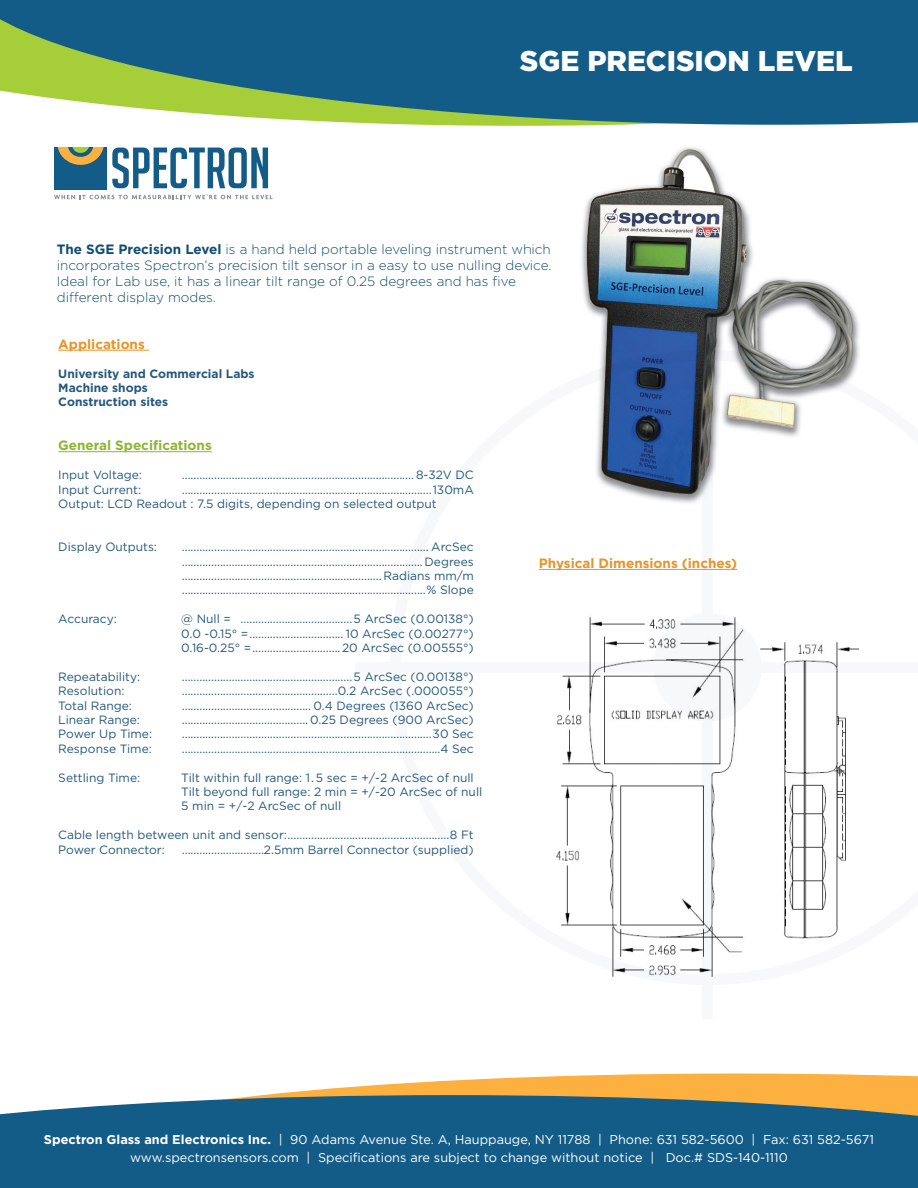
<style>
.page{position:relative;width:918px;height:1188px;background:#fff}
.page>*{position:absolute;margin:0;border:0;box-sizing:border-box;transform-origin:0 0}
.t1{font:900 28.5px "Gotham";color:#fff}
.t2{font:300 13.5px/16.2px "Gotham";color:#104d73}
.t3{font:700 13.5px "Gotham";color:#e59529}
.t4{font:700 13.5px "Gotham";color:#8fb431}
.t5{font:12.75px/18px "Gotham";color:#fff;text-align:center}
.t6{font:12px/14.4px "Gotham";color:#24587c}
.t7{font:700 12px "Gotham";color:#24587c}
.s1{font-weight:700}
</style>
<div class="page">
<svg style="left:264px;top:1074px;width:654px;height:21px;fill:#fbb03f"></svg>
<svg style="left:0;top:1095px;width:918px;height:93px;background:#236487"></svg>
<svg style="left:112px;top:148px;width:156px;height:40px"></svg>
<svg style="left:54px;top:194px;width:219px;height:5px"></svg>
<div style="left:54px;top:147px;width:53px;height:43px;background:#135c87"></div>
<svg style="left:58px;top:147px;width:46px;height:18px"></svg>
<hr style="left:58px;top:451px;width:154px;height:1px;background:#8fb431">
<hr style="left:58px;top:350px;width:91px;height:1px;background:#e59529">
<svg style="left:0;top:0;width:918px;height:125px;background:#347481"></svg>
<hr style="left:539px;top:569px;width:198px;height:1px;background:#e59529">
<img style="left:581px;top:147px;width:278px;height:356px">
<img style="left:556px;top:617px;width:302px;height:360px">
<p class="t1" style="left:520px;top:41px;width:334px">SGE PRECISION LEVEL</p>
<p class="t2" style="left:57px;top:241px;width:496px"><span class="s1">The SGE Precision Level</span> is a hand held portable leveling instrument which incorporates Spectron’s precision tilt sensor in a easy to use nulling device.<br>Ideal for Lab use, it has a linear tilt range of 0.25 degrees and has five different display modes.</p>
<p class="t3" style="left:58px;top:335px;width:88px">Applications</p>
<p class="t7" style="left:58px;top:365px;width:198px">University and Commercial Labs</p>
<p class="t7" style="left:58px;top:380px;width:91px">Machine shops</p>
<p class="t7" style="left:58px;top:394px;width:111px">Construction sites</p>
<p class="t4" style="left:58px;top:437px;width:155px">General Specifications</p>
<p class="t6" style="left:58px;top:467px;width:85px">Input Voltage:</p>
<p class="t6" style="left:182px;top:467px;width:294px">............................................................................... 8-32V DC</p>
<p class="t6" style="left:58px;top:482px;width:84px">Input Current:</p>
<p class="t6" style="left:182px;top:482px;width:294px">.....................................................................................130mA</p>
<p class="t6" style="left:58px;top:496px;width:380px">Output: LCD Readout : 7.5 digits, depending on selected output</p>
<p class="t6" style="left:58px;top:539px;width:100px">Display Outputs:</p>
<p class="t6" style="left:182px;top:539px;width:294px">.................................................................................... ArcSec</p>
<p class="t6" style="left:182px;top:554px;width:294px">..................................................................................Degrees</p>
<p class="t6" style="left:182px;top:568px;width:294px">....................................................................Radians mm/m</p>
<p class="t6" style="left:182px;top:583px;width:294px">...................................................................................% Slope</p>
<p class="t6" style="left:58px;top:611px;width:60px">Accuracy:</p>
<p class="t6" style="left:181px;top:611px;width:294px">@ Null = ......................................5 ArcSec (0.00138°)</p>
<p class="t6" style="left:181px;top:626px;width:294px">0.0 -0.15° =................................ 10 ArcSec (0.00277°)</p>
<p class="t6" style="left:181px;top:640px;width:294px">0.16-0.25° =..............................20 ArcSec (0.00555°)</p>
<p class="t6" style="left:58px;top:669px;width:83px">Repeatability:</p>
<p class="t6" style="left:182px;top:669px;width:294px">..........................................................5 ArcSec (0.00138°)</p>
<p class="t6" style="left:58px;top:683px;width:68px">Resolution:</p>
<p class="t6" style="left:182px;top:683px;width:294px">.....................................................0.2 ArcSec (.000055°)</p>
<p class="t6" style="left:58px;top:698px;width:75px">Total Range:</p>
<p class="t6" style="left:182px;top:698px;width:294px">............................................ 0.4 Degrees (1360 ArcSec)</p>
<p class="t6" style="left:58px;top:712px;width:83px">Linear Range:</p>
<p class="t6" style="left:182px;top:712px;width:294px">........................................... 0.25 Degrees (900 ArcSec)</p>
<p class="t6" style="left:58px;top:727px;width:95px">Power Up Time:</p>
<p class="t6" style="left:182px;top:727px;width:294px">.....................................................................................30 Sec</p>
<p class="t6" style="left:58px;top:741px;width:95px">Response Time:</p>
<p class="t6" style="left:182px;top:741px;width:294px">........................................................................................4 Sec</p>
<p class="t6" style="left:58px;top:770px;width:83px">Settling Time:</p>
<p class="t6" style="left:181px;top:770px;width:303px">Tilt within full range: 1. 5 sec = +/-2 ArcSec of null<br>Tilt beyond full range: 2 min = +/-20 ArcSec of null</p>
<p class="t6" style="left:181px;top:799px;width:161px">5 min = +/-2 ArcSec of null</p>
<p class="t6" style="left:58px;top:827px;width:417px">Cable length between unit and sensor:.......................................................8 Ft</p>
<p class="t6" style="left:58px;top:842px;width:108px">Power Connector:</p>
<p class="t6" style="left:182px;top:842px;width:294px">............................2.5mm Barrel Connector (supplied)</p>
<p class="t3" style="left:539px;top:554px;width:200px">Physical Dimensions (inches)</p>
<p class="t5" style="left:44px;top:1130px;width:832px"><span class="s1">Spectron Glass and Electronics Inc.</span> | 90 Adams Avenue Ste. A, Hauppauge, NY 11788 | Phone: 631 582-5600 | Fax: 631 582-5671 www.spectronsensors.com | Specifications are subject to change without notice | Doc.# SDS-140-1110</p>
</div>
